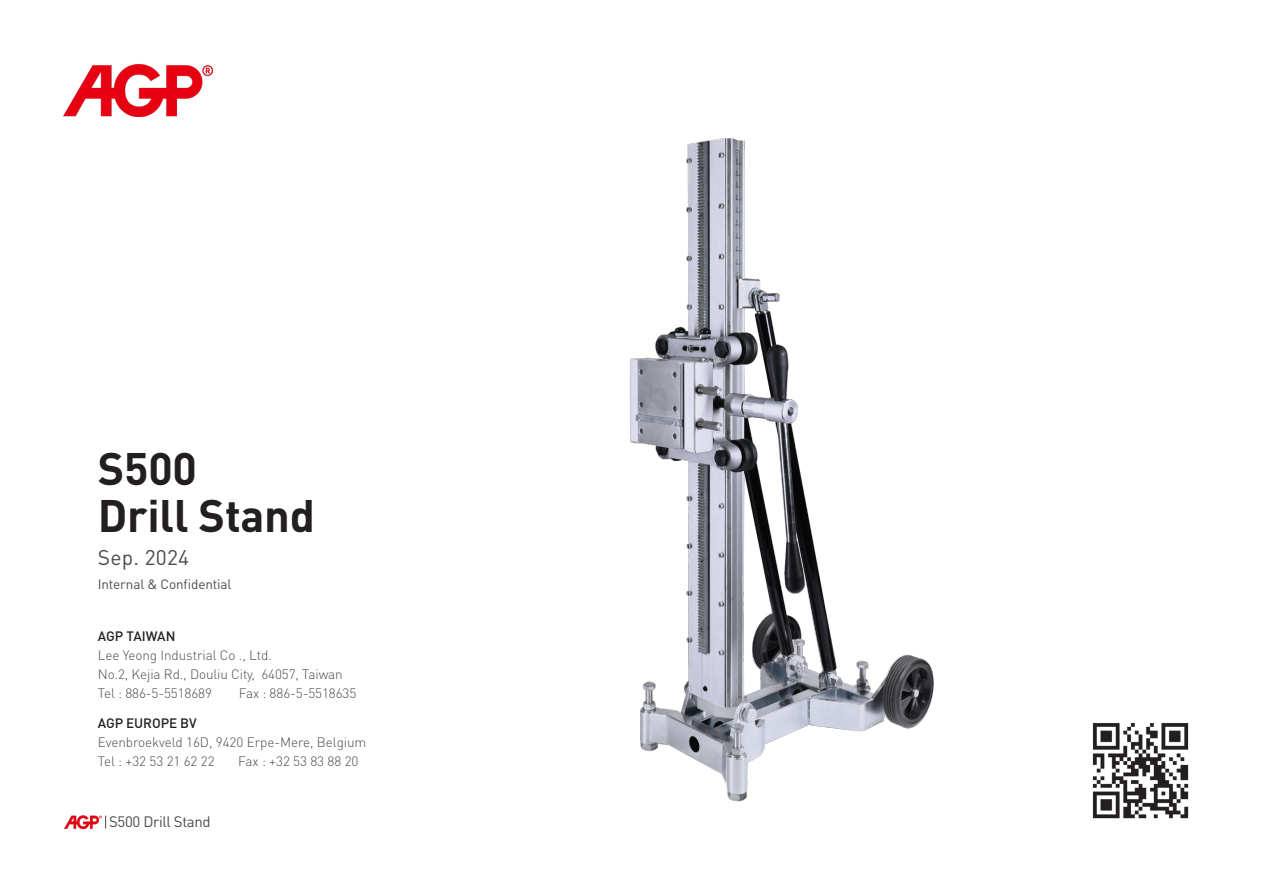
<style>
.page{position:relative;width:1263px;height:893px;background:#fff}
.page>*{position:absolute;margin:0;border:0;box-sizing:border-box;transform-origin:0 0}
.t1{font:700 45px "DIN Pro";letter-spacing:-.005em;color:#231f20}
.t2{font:21px "DIN Pro";letter-spacing:.01em;color:#4b4c4d}
.t3{font:15px "DIN Pro";letter-spacing:-.025em;color:#4b4c4d}
.t4{font:300 13.5px "DIN Pro";letter-spacing:-.005em;color:#4b4c4d}
.t5{font:13.5px "DIN Pro";letter-spacing:-.01em;color:#4b4c4d}
.t6{font:500 13.5px "DIN Pro";letter-spacing:-.005em;color:#231f20}
</style>
<div class="page">
<svg style="left:105px;top:816px;width:1px;height:12px"></svg>
<img style="left:65px;top:816px;width:36px;height:12px">
<img style="left:64px;top:64px;width:149px;height:53px">
<img style="left:629px;top:137px;width:305px;height:665px">
<img style="left:1092px;top:723px;width:97px;height:96px">
<p class="t1" style="left:98px;top:438px;width:101px">S500</p>
<p class="t1" style="left:98px;top:485px;width:219px">Drill Stand</p>
<p class="t2" style="left:98px;top:543px;width:93px">Sep. 2024</p>
<p class="t5" style="left:98px;top:575px;width:135px">Internal &amp; Confidential</p>
<p class="t6" style="left:98px;top:627px;width:79px">AGP TAIWAN</p>
<p class="t4" style="left:98px;top:646px;width:176px">Lee Yeong Industrial Co ., Ltd.</p>
<p class="t4" style="left:98px;top:665px;width:246px">No.2, Kejia Rd., Douliu City, 64057, Taiwan</p>
<p class="t4" style="left:98px;top:684px;width:116px">Tel : 886-5-5518689</p>
<p class="t4" style="left:239px;top:684px;width:119px">Fax : 886-5-5518635</p>
<p class="t6" style="left:98px;top:714px;width:100px">AGP EUROPE BV</p>
<p class="t4" style="left:98px;top:733px;width:270px">Evenbroekveld 16D, 9420 Erpe-Mere, Belgium</p>
<p class="t4" style="left:98px;top:752px;width:118px">Tel : +32 53 21 62 22</p>
<p class="t4" style="left:238px;top:752px;width:122px">Fax : +32 53 83 88 20</p>
<p class="t3" style="left:109px;top:812px;width:103px">S500 Drill Stand</p>
</div>
